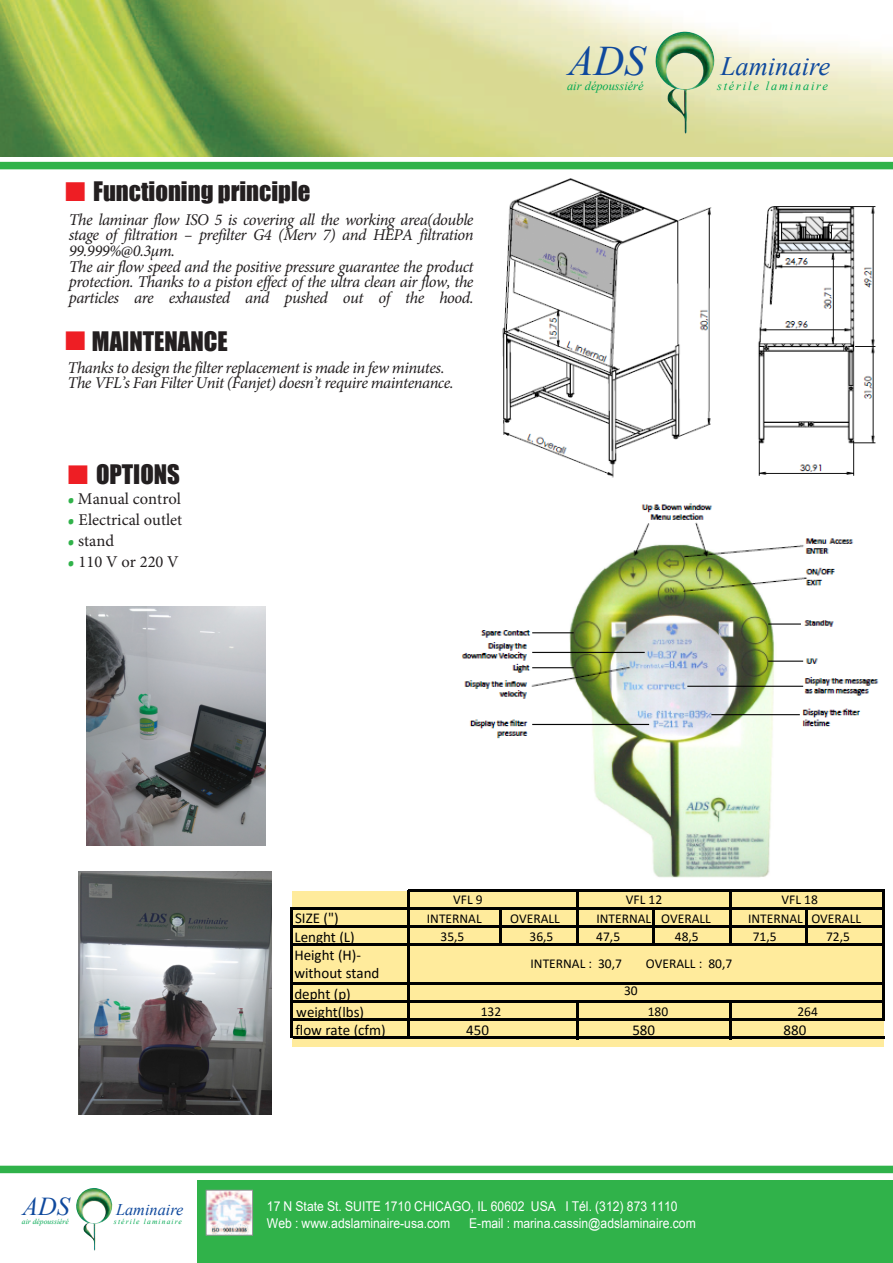
<style>
.page{position:relative;width:893px;height:1263px;background:#fff}
.page>*{position:absolute;margin:0;border:0;box-sizing:border-box;transform-origin:0 0}
.t1{font:italic 42px "Times New Roman";color:#0f499d}
.t2{font:italic 26.55px "Times New Roman";color:#0f499d}
.t3{font:italic 25.8px "Times New Roman";color:#0f499d}
.t4{font:24.75px "Impact";color:#231f20}
.t5{font:italic 16.5px/15.6px "Minion Pro";letter-spacing:-.03em;color:#231f20}
.t6{font:16.5px "Minion Pro";color:#231f20}
.t7{font:italic 16.2px "Times New Roman";color:#0f499d}
.t8{font:15px/18px "Calibri";color:#000}
.t9{font:13.5px "Calibri";color:#000}
.t10{font:13.5px/16.8px "Arial";color:#fff;scale:.9 1}
.t11{font:13.5px "Arial";color:#fff;scale:.9 1}
.t12{font:italic 12.3px "Times New Roman";letter-spacing:.15em;color:#00a851}
.t13{font:italic 12.3px "Times New Roman";color:#00a851}
.t14{font:italic 7.5px "Times New Roman";letter-spacing:.15em;color:#00a851}
.t15{font:italic 7.5px "Times New Roman";color:#00a851}
.s1{color:#ee1e24}
.s2{font-family:"Tekton";color:#30b24a}
.s3{font-style:inherit}
</style>
<div class="page">
<div style="left:197px;top:1180px;width:696px;height:83px;background:#30b24a"></div>
<img style="left:0;top:0;width:893px;height:156px">
<div style="left:0;top:162px;width:893px;height:7px;background:#30b24a"></div>
<img style="left:655px;top:32px;width:60px;height:101px">
<img style="left:76px;top:1188px;width:37px;height:62px">
<img style="left:208px;top:1192px;width:43px;height:41px">
<div style="left:206px;top:1190px;width:47px;height:45px;border:1px solid #939598"></div>
<div style="left:0;top:1166px;width:893px;height:7px;background:#30b24a"></div>
<img style="left:79px;top:871px;width:193px;height:243px">
<img style="left:87px;top:607px;width:179px;height:239px">
<div style="left:292px;top:891px;width:592px;height:155px;background:#ffeb9c"></div>
<hr style="left:576px;top:891px;width:2px;height:55px;background:#000">
<hr style="left:729px;top:891px;width:2px;height:55px;background:#000">
<hr style="left:500px;top:909px;width:2px;height:37px;background:#000">
<hr style="left:653px;top:909px;width:2px;height:37px;background:#000">
<hr style="left:806px;top:909px;width:2px;height:37px;background:#000">
<hr style="left:407px;top:890px;width:2px;height:147px;background:#000">
<hr style="left:576px;top:1003px;width:2px;height:36px;background:#000">
<hr style="left:729px;top:1003px;width:2px;height:36px;background:#000">
<hr style="left:882px;top:891px;width:3px;height:127px;background:#000">
<hr style="left:290px;top:907px;width:3px;height:131px;background:#000">
<hr style="left:408px;top:889px;width:477px;height:2px;background:#000">
<hr style="left:293px;top:907px;width:592px;height:2px;background:#000">
<hr style="left:293px;top:925px;width:592px;height:2px;background:#000">
<hr style="left:293px;top:943px;width:592px;height:3px;background:#000">
<hr style="left:293px;top:982px;width:592px;height:3px;background:#000">
<hr style="left:293px;top:1001px;width:592px;height:2px;background:#000">
<hr style="left:293px;top:1019px;width:592px;height:2px;background:#000">
<hr style="left:293px;top:1037px;width:592px;height:2px;background:#000">
<img style="left:502px;top:178px;width:374px;height:300px">
<img style="left:461px;top:503px;width:418px;height:375px">
<h3 class="t4" style="left:65px;top:172px;width:247px"><span class="s1">■</span> Functioning principle</h3>
<p class="t5" style="left:69px;top:212px;width:406px">The laminar flow ISO 5 is covering all the working area(double stage of filtration – prefilter G4 (Merv 7) and HEPA filtration 99.999%@0.3μm.<br>The air flow speed and the positive pressure guarantee the product protection. Thanks to a piston effect of the ultra clean air flow, the particles are exhausted and pushed out of the hood.</p>
<h3 class="t4" style="left:65px;top:322px;width:164px"><span class="s1">■</span> MAINTENANCE</h3>
<p class="t5" style="left:68px;top:360px;width:388px;line-height:14.9px">Thanks to design the filter replacement is made in few minutes.<br>The VFL’s Fan Filter Unit (Fanjet) doesn’t require maintenance.</p>
<h3 class="t4" style="left:68px;top:455px;width:114px"><span class="s1">■</span> OPTIONS</h3>
<p class="t6" style="left:68px;top:488px;width:115px"><span class="s2">•</span> Manual control</p>
<p class="t6" style="left:68px;top:509px;width:116px"><span class="s2">•</span> Electrical outlet</p>
<p class="t6" style="left:68px;top:530px;width:48px"><span class="s2">•</span> stand</p>
<p class="t6" style="left:68px;top:551px;width:112px"><span class="s2">•</span> 110 V or 220 V</p>
<h1 class="t1" style="left:568px;top:32px;width:79px">ADS</h1>
<h2 class="t2" style="left:721px;top:48px;width:111px">Laminaire</h2>
<p class="t13" style="left:567px;top:77px;width:78px">air dépoussiéré</p>
<p class="t12" style="left:717px;top:77px;width:112px">stérile laminaire</p>
<p class="t9" style="left:453px;top:894px;width:31px">VFL 9</p>
<p class="t9" style="left:626px;top:894px;width:38px">VFL 12</p>
<p class="t9" style="left:782px;top:894px;width:38px">VFL 18</p>
<h3 class="t3" style="left:23px;top:1188px;width:49px">ADS</h3>
<p class="t7" style="left:116px;top:1198px;width:69px">Laminaire</p>
<p class="t15" style="left:22px;top:1216px;width:48px">air dépoussiéré</p>
<p class="t14" style="left:114px;top:1216px;width:69px">stérile laminaire</p>
<p class="t8" style="left:295px;top:909px;width:45px">SIZE (")</p>
<p class="t9" style="left:427px;top:909px;width:56px">INTERNAL</p>
<p class="t9" style="left:510px;top:909px;width:51px">OVERALL</p>
<p class="t9" style="left:596px;top:909px;width:116px">INTERNAL OVERALL</p>
<p class="t9" style="left:748px;top:909px;width:114px">INTERNAL OVERALL</p>
<p class="t8" style="left:294px;top:929px;width:62px">Lenght (L)</p>
<p class="t9" style="left:441px;top:927px;width:25px">35,5</p>
<p class="t9" style="left:530px;top:927px;width:25px">36,5</p>
<p class="t9" style="left:596px;top:927px;width:25px">47,5</p>
<p class="t9" style="left:675px;top:927px;width:25px">48,5</p>
<p class="t9" style="left:753px;top:927px;width:25px">71,5</p>
<p class="t9" style="left:826px;top:927px;width:25px">72,5</p>
<p class="t8" style="left:294px;top:945px;width:87px">Height (H)- without stand</p>
<p class="t8" style="left:294px;top:984px;width:93px">depht (p) weight(lbs) flow rate (cfm)</p>
<p class="t9" style="left:530px;top:954px;width:93px">INTERNAL : 30,7</p>
<p class="t9" style="left:646px;top:954px;width:88px">OVERALL : 80,7</p>
<p class="t9" style="left:624px;top:981px;width:15px">30</p>
<p class="t9" style="left:481px;top:1002px;width:22px">132</p>
<p class="t9" style="left:648px;top:1002px;width:22px">180</p>
<p class="t9" style="left:797px;top:1002px;width:22px">264</p>
<p class="t8" style="left:466px;top:1020px;width:24px">450</p>
<p class="t8" style="left:632px;top:1020px;width:24px">580</p>
<p class="t8" style="left:784px;top:1020px;width:24px">880</p>
<p class="t10" style="left:267px;top:1198px;width:458px">17 N State St. SUITE 1710 CHICAGO, IL 60602 USA <span class="s3">I Tél.</span> (312) 873 1110<br><span class="s3">Web : www.adslaminaire</span>-usa<span class="s3">.com</span></p>
<p class="t11" style="left:469px;top:1214px;width:253px">E-mail : <span class="s3">marina.cassin</span>@adslaminaire.com</p>
</div>
